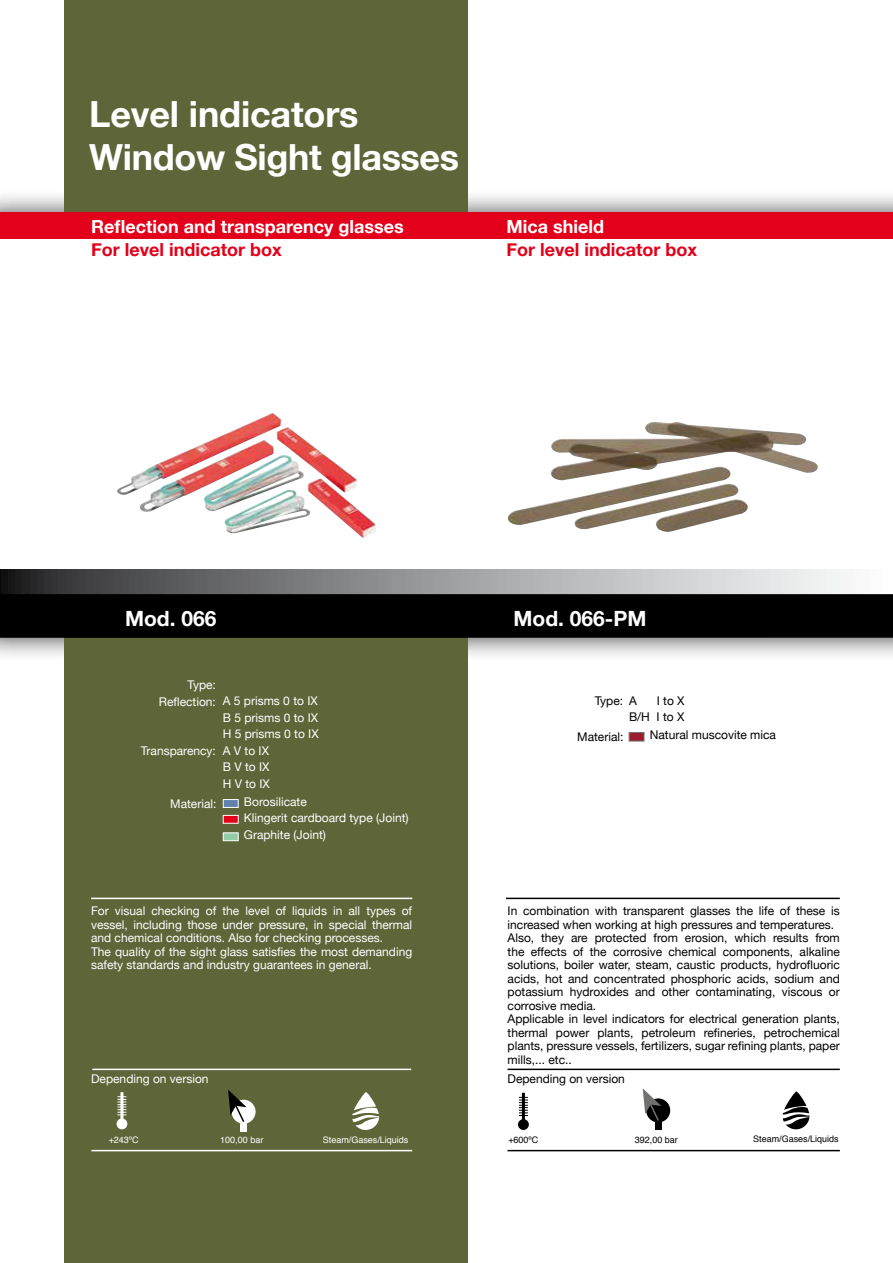
<style>
.page{position:relative;width:893px;height:1263px;background:#fff}
.page>*{position:absolute;margin:0;border:0;box-sizing:border-box;transform-origin:0 0}
.t1{font:700 36px/43.2px "Helvetica Neue";letter-spacing:-.01em;color:#fff}
.t2{font:700 21px "Helvetica Neue";color:#fff}
.t3{font:700 18px "Helvetica Neue";color:#fff}
.t4{font:700 18px "Helvetica Neue";color:#e2001a}
.t5{font:12px/13.5px "Helvetica Neue";color:#000;text-align:right}
.t6{font:12px/16.5px "Helvetica Neue";color:#fff}
.t7{font:9px "Helvetica";color:#fff}
.t8{font:9px "Helvetica";color:#000}
</style>
<div class="page">
<div style="left:0;top:189px;width:893px;height:473px;background:#000;opacity:.75"></div>
<div style="left:0;top:213px;width:893px;height:425px;background:#fff"></div>
<div style="left:64px;top:0;width:404px;height:1263px;background:#5e6538"></div>
<div style="left:0;top:213px;width:850px;height:418px;background:#fff"></div>
<div style="left:0;top:213px;width:893px;height:26px;background:#e2001a"></div>
<svg style="left:0;top:570px;width:840px;height:24px"></svg>
<div style="left:0;top:594px;width:893px;height:44px;background:#000"></div>
<div style="left:223px;top:799px;width:16px;height:9px;background:#5f83ad;border:1px solid #fff"></div>
<div style="left:223px;top:832px;width:16px;height:9px;background:#94cba7;border:1px solid #fff"></div>
<div style="left:223px;top:815px;width:16px;height:9px;background:#e2001a;border:1px solid #fff"></div>
<hr style="left:91px;top:898px;width:321px;height:1px;background:#fff">
<hr style="left:92px;top:1068px;width:319px;height:2px;background:#fff">
<hr style="left:91px;top:1150px;width:321px;height:1px;background:#fff">
<div style="left:117px;top:1118px;width:10px;height:11px;background:#fff;border-radius:50%"></div>
<hr style="left:120px;top:1092px;width:3px;height:30px;background:#fff">
<svg style="left:117px;top:1096px;width:9px;height:19px"></svg>
<div style="left:232px;top:1100px;width:24px;height:24px;background:#fff;border-radius:50%"></div>
<div style="left:240px;top:1123px;width:7px;height:8px;background:#fff"></div>
<svg style="left:228px;top:1090px;width:19px;height:33px"></svg>
<svg style="left:352px;top:1092px;width:27px;height:38px"></svg>
<div style="left:629px;top:732px;width:15px;height:9px;background:#9c1d2e;border:1px solid #717170"></div>
<hr style="left:506px;top:898px;width:334px;height:1px;background:#000">
<hr style="left:508px;top:1068px;width:332px;height:2px;background:#000">
<hr style="left:508px;top:1150px;width:332px;height:1px;background:#000">
<div style="left:518px;top:1119px;width:11px;height:11px;background:#000;border-radius:50%"></div>
<hr style="left:522px;top:1093px;width:3px;height:30px;background:#000">
<svg style="left:519px;top:1097px;width:9px;height:19px"></svg>
<div style="left:646px;top:1098px;width:24px;height:24px;background:#000;border-radius:50%"></div>
<div style="left:655px;top:1121px;width:7px;height:9px;background:#000"></div>
<svg style="left:643px;top:1088px;width:18px;height:34px"></svg>
<svg style="left:783px;top:1091px;width:26px;height:38px"></svg>
<img style="left:117px;top:413px;width:240px;height:101px">
<img style="left:508px;top:422px;width:310px;height:110px">
<h1 class="t1" style="left:89px;top:91px;width:371px">Level indicators<br>Window Sight glasses</h1>
<h3 class="t3" style="left:91px;top:216px;width:314px">Reflection and transparency glasses</h3>
<h3 class="t4" style="left:91px;top:238px;width:192px">For level indicator box</h3>
<h3 class="t3" style="left:506px;top:216px;width:99px">Mica shield</h3>
<h3 class="t4" style="left:506px;top:238px;width:192px">For level indicator box</h3>
<h2 class="t2" style="left:125px;top:606px;width:93px">Mod. 066</h2>
<h2 class="t2" style="left:513px;top:606px;width:135px">Mod. 066-PM</h2>
<p class="t6" style="left:159px;top:677px;width:59px;text-align:right">Type:<br>Reflection:</p>
<p class="t6" style="left:223px;top:693px;width:97px">A 5 prisms 0 to IX<br>B 5 prisms 0 to IX<br>H 5 prisms 0 to IX<br>A V to IX<br>B V to IX<br>H V to IX</p>
<p class="t6" style="left:244px;top:793px;width:166px">Borosilicate<br>Klingerit cardboard type (Joint)<br>Graphite (Joint)</p>
<p class="t6" style="left:141px;top:743px;width:77px">Transparency:</p>
<p class="t6" style="left:170px;top:795px;width:48px">Material:</p>
<p class="t6" style="left:91px;top:904px;width:323px;line-height:13.5px">For visual checking of the level of liquids in all types of vessel, including those under pressure, in special thermal and chemical conditions. Also for checking processes.<br>The quality of the sight glass satisfies the most demanding safety standards and industry guarantees in general.</p>
<p class="t5" style="left:595px;top:693px;width:44px">Type: A</p>
<p class="t5" style="left:629px;top:692px;width:57px;line-height:16.5px">I to X<br>B/H I to X</p>
<p class="t5" style="left:577px;top:730px;width:48px">Material:</p>
<p class="t5" style="left:650px;top:728px;width:128px">Natural muscovite mica</p>
<p class="t5" style="left:508px;top:904px;width:334px;text-align:left">In combination with transparent glasses the life of these is increased when working at high pressures and temperatures.<br>Also, they are protected from erosion, which results from the effects of the corrosive chemical components, alkaline solutions, boiler water, steam, caustic products, hydrofluoric acids, hot and concentrated phosphoric acids, sodium and potassium hydroxides and other contaminating, viscous or corrosive media.<br>Applicable in level indicators for electrical generation plants, thermal power plants, petroleum refineries, petrochemical plants, pressure vessels, fertilizers, sugar refining plants, paper mills,... etc..</p>
<p class="t6" style="left:91px;top:1070px;width:119px">Depending on version</p>
<p class="t5" style="left:508px;top:1072px;width:119px">Depending on version</p>
<p class="t7" style="left:109px;top:1133px;width:32px">+243ºC</p>
<p class="t7" style="left:220px;top:1133px;width:45px">100,00 bar</p>
<p class="t7" style="left:323px;top:1132px;width:87px">Steam/Gases/Liquids</p>
<p class="t8" style="left:508px;top:1133px;width:32px">+600ºC</p>
<p class="t8" style="left:635px;top:1133px;width:45px">392,00 bar</p>
<p class="t8" style="left:753px;top:1132px;width:87px">Steam/Gases/Liquids</p>
</div>
